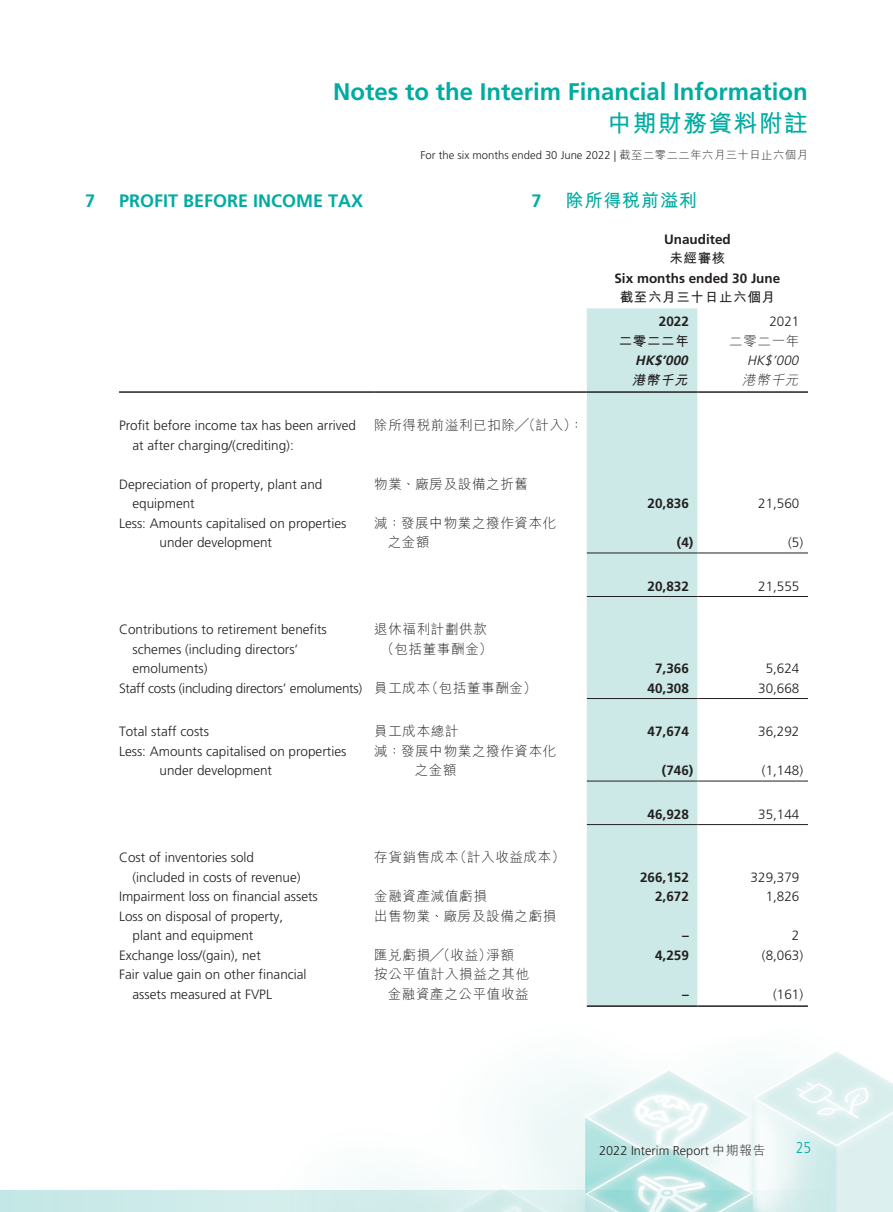
<style>
.page{position:relative;width:893px;height:1212px;background:#fff}
.page>*{position:absolute;margin:0;border:0;box-sizing:border-box;transform-origin:0 0}
.t1{font:700 24px "Frutiger LT Std";color:#00aca2}
.t2{font:700 24px "M Hei HK";letter-spacing:.05em;color:#00aca2}
._01_H1{font:700 18px "Frutiger LT Std";color:#00aca2}
._01_H1-2{font:700 18px "M Hei HK";letter-spacing:.05em;color:#00aca2}
.t3{font:300 condensed 15.75px "Frutiger LT Std";color:#00aca2}
._50_Table_txt{font:300 13.5px "Frutiger LT Std";color:#231f20}
._50_Table_txt-2{font:300 13.5px "M Hei HK";letter-spacing:.05em;color:#231f20}
._50_Table_txt-3{font:700 13.5px "Frutiger LT Std";color:#231f20}
._50_Table_txt-4{font:300 13.5px "Frutiger LT Std";letter-spacing:-.02em;color:#231f20}
._50_Table_txt-5{font:700 13.5px "M Hei HK";letter-spacing:.05em;color:#231f20}
._50_Table_txt-6{font:italic 700 13.5px "Frutiger LT Std";color:#231f20}
._50_Table_txt-7{font:italic 300 13.5px "Frutiger LT Std";color:#231f20}
._50_Table_txt-8{font:italic 700 13.5px "M Hei HK";color:#231f20}
._50_Table_txt-9{font:italic 300 13.5px "M Hei HK";color:#231f20}
.t4{font:300 12.75px "Frutiger LT Std";color:#231f20}
.t5{font:300 11.25px "Frutiger LT Std";color:#231f20}
.s1{font-family:"M Hei HK"}
</style>
<div class="page">
<div style="left:0;top:1191px;width:893px;height:21px;background:#c4e8e6"></div>
<img style="left:53px;top:855px;width:840px;height:357px">
<div style="left:587px;top:308px;width:110px;height:697px;background:#cce9e7"></div>
<hr style="left:119px;top:391px;width:255px;height:2px;background:#231f20">
<hr style="left:374px;top:391px;width:213px;height:2px;background:#231f20">
<hr style="left:587px;top:391px;width:110px;height:2px;background:#231f20">
<hr style="left:697px;top:391px;width:111px;height:2px;background:#231f20">
<hr style="left:587px;top:553px;width:110px;height:1px;background:#231f20">
<hr style="left:697px;top:553px;width:111px;height:1px;background:#231f20">
<hr style="left:587px;top:596px;width:110px;height:1px;background:#231f20">
<hr style="left:697px;top:596px;width:111px;height:1px;background:#231f20">
<hr style="left:587px;top:698px;width:110px;height:1px;background:#231f20">
<hr style="left:697px;top:698px;width:111px;height:1px;background:#231f20">
<hr style="left:587px;top:781px;width:110px;height:1px;background:#231f20">
<hr style="left:697px;top:781px;width:111px;height:1px;background:#231f20">
<hr style="left:587px;top:824px;width:110px;height:1px;background:#231f20">
<hr style="left:697px;top:824px;width:111px;height:1px;background:#231f20">
<hr style="left:587px;top:1005px;width:110px;height:2px;background:#231f20">
<hr style="left:697px;top:1005px;width:111px;height:2px;background:#231f20">
<h1 class="t1" style="left:333px;top:78px;width:476px">Notes to the Interim Financial Information</h1>
<h1 class="t2" style="left:607px;top:105px;width:202px">中期財務資料附註</h1>
<p class="t5" style="left:421px;top:149px;width:389px">For the six months ended 30 June 2022 | <span class="s1">截至二零二二年六月三十日止六個月</span></p>
<p class="_01_H1" style="left:85px;top:191px;width:12px">7</p>
<p class="_01_H1" style="left:119px;top:191px;width:246px">PROFIT BEFORE INCOME TAX</p>
<p class="_01_H1" style="left:531px;top:191px;width:12px">7</p>
<p class="_01_H1-2" style="left:565px;top:188px;width:133px">除所得稅前溢利</p>
<p class="_50_Table_txt-3" style="left:664px;top:231px;width:68px">Unaudited</p>
<p class="_50_Table_txt-5" style="left:669px;top:249px;width:58px">未經審核</p>
<p class="_50_Table_txt-3" style="left:614px;top:270px;width:167px">Six months ended 30 June</p>
<p class="_50_Table_txt-5" style="left:620px;top:288px;width:157px">截至六月三十日止六個月</p>
<p class="_50_Table_txt-3" style="left:659px;top:314px;width:32px">2022</p>
<p class="_50_Table_txt" style="left:769px;top:314px;width:32px">2021</p>
<p class="_50_Table_txt-5" style="left:619px;top:331px;width:72px">二零二二年</p>
<p class="_50_Table_txt-2" style="left:729px;top:334px;width:72px">二零二一年</p>
<p class="_50_Table_txt-6" style="left:635px;top:353px;width:57px">HK$’000</p>
<p class="_50_Table_txt-7" style="left:747px;top:353px;width:56px">HK$’000</p>
<p class="_50_Table_txt-8" style="left:632px;top:370px;width:61px">港幣千元</p>
<p class="_50_Table_txt-9" style="left:742px;top:373px;width:60px">港幣千元</p>
<p class="_50_Table_txt" style="left:119px;top:418px;width:239px">Profit before income tax has been arrived</p>
<p class="_50_Table_txt" style="left:133px;top:437px;width:163px">at after charging/(crediting):</p>
<p class="_50_Table_txt-2" style="left:374px;top:418px;width:211px">除所得稅前溢利已扣除╱（計入）：</p>
<p class="_50_Table_txt" style="left:119px;top:476px;width:205px">Depreciation of property, plant and</p>
<p class="_50_Table_txt" style="left:133px;top:496px;width:64px">equipment</p>
<p class="_50_Table_txt-2" style="left:374px;top:477px;width:155px">物業、廠房及設備之折舊</p>
<p class="_50_Table_txt-3" style="left:648px;top:495px;width:43px">20,836</p>
<p class="_50_Table_txt" style="left:758px;top:496px;width:43px">21,560</p>
<p class="_50_Table_txt" style="left:119px;top:515px;width:229px">Less: Amounts capitalised on properties</p>
<p class="_50_Table_txt" style="left:160px;top:535px;width:114px">under development</p>
<p class="_50_Table_txt-2" style="left:374px;top:516px;width:184px">減：發展中物業之撥作資本化</p>
<p class="_50_Table_txt-2" style="left:388px;top:535px;width:43px">之金額</p>
<p class="_50_Table_txt-3" style="left:677px;top:534px;width:18px">(4)</p>
<p class="_50_Table_txt" style="left:788px;top:535px;width:17px">(5)</p>
<p class="_50_Table_txt-3" style="left:648px;top:578px;width:43px">20,832</p>
<p class="_50_Table_txt" style="left:758px;top:578px;width:43px">21,555</p>
<p class="_50_Table_txt" style="left:119px;top:622px;width:209px">Contributions to retirement benefits</p>
<p class="_50_Table_txt" style="left:133px;top:641px;width:167px">schemes (including directors’</p>
<p class="_50_Table_txt" style="left:133px;top:661px;width:77px">emoluments)</p>
<p class="_50_Table_txt-2" style="left:374px;top:622px;width:114px">退休福利計劃供款</p>
<p class="_50_Table_txt-2" style="left:381px;top:642px;width:113px">（包括董事酬金）</p>
<p class="_50_Table_txt-3" style="left:655px;top:660px;width:35px">7,366</p>
<p class="_50_Table_txt" style="left:766px;top:661px;width:35px">5,624</p>
<p class="_50_Table_txt-4" style="left:119px;top:680px;width:245px">Staff costs (including directors’ emoluments)</p>
<p class="_50_Table_txt-2" style="left:374px;top:681px;width:164px">員工成本（包括董事酬金）</p>
<p class="_50_Table_txt-3" style="left:648px;top:680px;width:43px">40,308</p>
<p class="_50_Table_txt" style="left:758px;top:680px;width:43px">30,668</p>
<p class="_50_Table_txt" style="left:119px;top:724px;width:91px">Total staff costs</p>
<p class="_50_Table_txt-2" style="left:374px;top:724px;width:86px">員工成本總計</p>
<p class="_50_Table_txt-3" style="left:648px;top:723px;width:43px">47,674</p>
<p class="_50_Table_txt" style="left:758px;top:724px;width:43px">36,292</p>
<p class="_50_Table_txt" style="left:119px;top:743px;width:229px">Less: Amounts capitalised on properties</p>
<p class="_50_Table_txt" style="left:160px;top:763px;width:114px">under development</p>
<p class="_50_Table_txt-2" style="left:374px;top:744px;width:184px">減：發展中物業之撥作資本化</p>
<p class="_50_Table_txt-2" style="left:415px;top:763px;width:43px">之金額</p>
<p class="_50_Table_txt-3" style="left:662px;top:762px;width:33px">(746)</p>
<p class="_50_Table_txt" style="left:762px;top:763px;width:43px">(1,148)</p>
<p class="_50_Table_txt-3" style="left:648px;top:806px;width:43px">46,928</p>
<p class="_50_Table_txt" style="left:758px;top:806px;width:43px">35,144</p>
<p class="_50_Table_txt" style="left:119px;top:850px;width:137px">Cost of inventories sold</p>
<p class="_50_Table_txt" style="left:133px;top:869px;width:170px">(included in costs of revenue)</p>
<p class="_50_Table_txt-2" style="left:374px;top:850px;width:192px">存貨銷售成本（計入收益成本）</p>
<p class="_50_Table_txt-3" style="left:640px;top:869px;width:50px">266,152</p>
<p class="_50_Table_txt" style="left:751px;top:869px;width:50px">329,379</p>
<p class="_50_Table_txt" style="left:119px;top:889px;width:200px">Impairment loss on financial assets</p>
<p class="_50_Table_txt-2" style="left:374px;top:889px;width:114px">金融資產減值虧損</p>
<p class="_50_Table_txt-3" style="left:655px;top:888px;width:35px">2,672</p>
<p class="_50_Table_txt" style="left:766px;top:889px;width:35px">1,826</p>
<p class="_50_Table_txt" style="left:119px;top:908px;width:166px">Loss on disposal of property,</p>
<p class="_50_Table_txt" style="left:133px;top:928px;width:122px">plant and equipment</p>
<p class="_50_Table_txt-2" style="left:374px;top:909px;width:184px">出售物業、廠房及設備之虧損</p>
<p class="_50_Table_txt-3" style="left:682px;top:927px;width:8px">–</p>
<p class="_50_Table_txt" style="left:792px;top:928px;width:9px">2</p>
<p class="_50_Table_txt" style="left:119px;top:947px;width:143px">Exchange loss/(gain), net</p>
<p class="_50_Table_txt-2" style="left:374px;top:948px;width:142px">匯兌虧損╱（收益）淨額</p>
<p class="_50_Table_txt-3" style="left:655px;top:947px;width:35px">4,259</p>
<p class="_50_Table_txt" style="left:762px;top:947px;width:43px">(8,063)</p>
<p class="_50_Table_txt" style="left:119px;top:967px;width:189px">Fair value gain on other financial</p>
<p class="_50_Table_txt" style="left:133px;top:986px;width:141px">assets measured at FVPL</p>
<p class="_50_Table_txt-2" style="left:374px;top:967px;width:157px">按公平值計入損益之其他</p>
<p class="_50_Table_txt-2" style="left:388px;top:987px;width:143px">金融資產之公平值收益</p>
<p class="_50_Table_txt-3" style="left:682px;top:986px;width:8px">–</p>
<p class="_50_Table_txt" style="left:773px;top:986px;width:32px">(161)</p>
<p class="t4" style="left:599px;top:1143px;width:168px">2022 Interim Report <span class="s1">中期報告</span></p>
<p class="t3" style="left:796px;top:1138px;width:17px">25</p>
</div>
